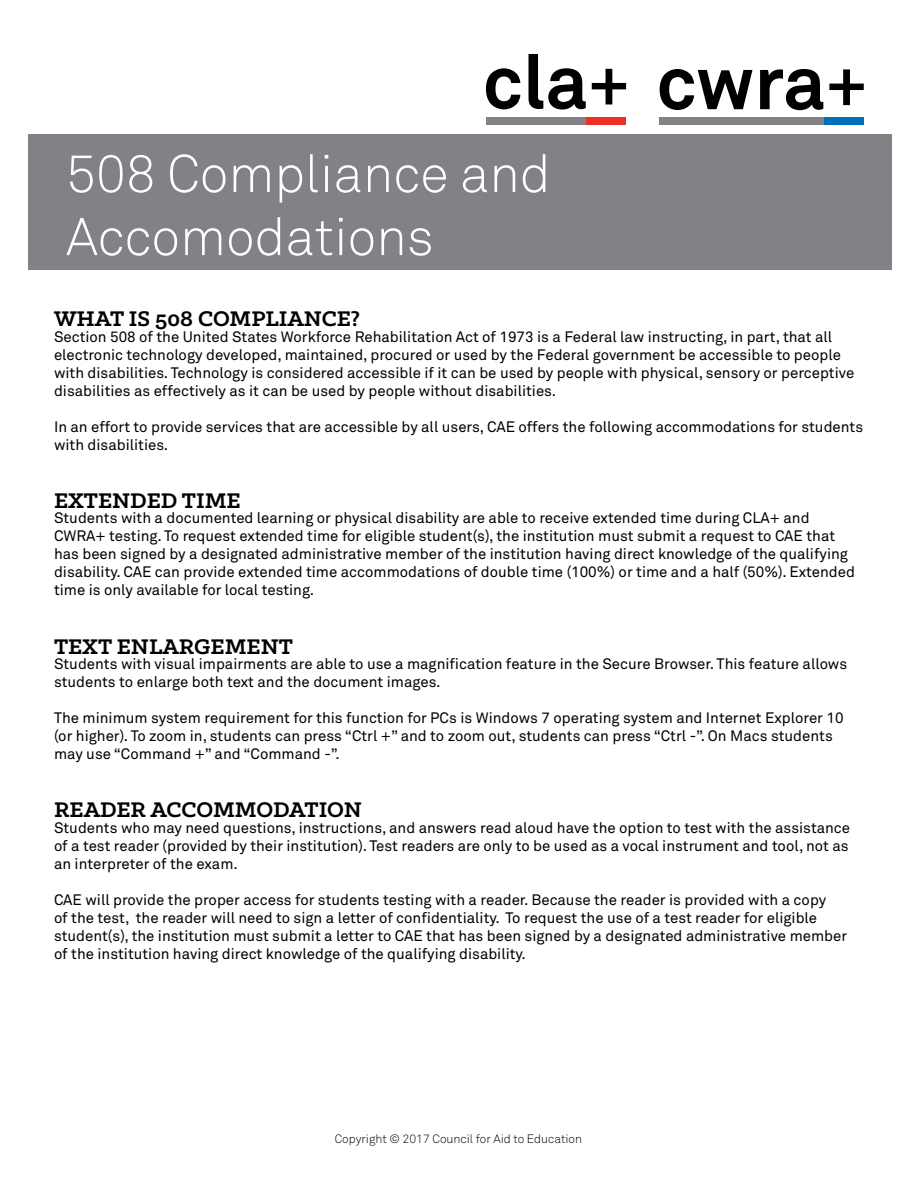
<style>
.page{position:relative;width:918px;height:1188px;background:#fff}
.page>*{position:absolute;margin:0;border:0;box-sizing:border-box;transform-origin:0 0}
.t1{font:300 52.5px/63px "Akkurat Std";color:#fff}
.t2{font:700 24px "Klinic Slab";color:#000}
.t3{font:15px/18px "Akkurat Std";color:#000}
.t4{font:300 12px "Akkurat Std";color:#000}
</style>
<div class="page">
<div style="left:28px;top:134px;width:864px;height:135px;background:#808285"></div>
<div style="left:585px;top:117px;width:41px;height:7px;background:#ed3024"></div>
<div style="left:486px;top:117px;width:99px;height:7px;background:#808285"></div>
<svg style="left:486px;top:68px;width:34px;height:41px"></svg>
<svg style="left:529px;top:54px;width:57px;height:56px"></svg>
<svg style="left:592px;top:69px;width:34px;height:35px"></svg>
<div style="left:823px;top:117px;width:41px;height:7px;background:#0070ba"></div>
<div style="left:659px;top:117px;width:164px;height:7px;background:#808285"></div>
<svg style="left:660px;top:69px;width:92px;height:41px"></svg>
<svg style="left:760px;top:69px;width:63px;height:41px"></svg>
<svg style="left:829px;top:69px;width:35px;height:36px"></svg>
<h1 class="t1" style="left:66px;top:142px;width:486px">508 Compliance and<br>Accomodations</h1>
<h2 class="t2" style="left:54px;top:303px;width:308px">WHAT IS 508 COMPLIANCE?</h2>
<p class="t3" style="left:54px;top:328px;width:802px">Section 508 of the United States Workforce Rehabilitation Act of 1973 is a Federal law instructing, in part, that all electronic technology developed, maintained, procured or used by the Federal government be accessible to people with disabilities. Technology is considered accessible if it can be used by people with physical, sensory or perceptive disabilities as effectively as it can be used by people without disabilities.</p>
<p class="t3" style="left:54px;top:418px;width:811px">In an effort to provide services that are accessible by all users, CAE offers the following accommodations for students with disabilities.</p>
<h2 class="t2" style="left:54px;top:484px;width:188px">EXTENDED TIME</h2>
<p class="t3" style="left:54px;top:509px;width:803px">Students with a documented learning or physical disability are able to receive extended time during CLA+ and CWRA+ testing. To request extended time for eligible student(s), the institution must submit a request to CAE that has been signed by a designated administrative member of the institution having direct knowledge of the qualifying disability. CAE can provide extended time accommodations of double time (100%) or time and a half (50%). Extended time is only available for local testing.</p>
<h2 class="t2" style="left:54px;top:630px;width:240px">TEXT ENLARGEMENT</h2>
<p class="t3" style="left:54px;top:655px;width:795px">Students with visual impairments are able to use a magnification feature in the Secure Browser. This feature allows students to enlarge both text and the document images.</p>
<p class="t3" style="left:54px;top:709px;width:791px">The minimum system requirement for this function for PCs is Windows 7 operating system and Internet Explorer 10 (or higher). To zoom in, students can press “Ctrl +” and to zoom out, students can press “Ctrl -”. On Macs students may use “Command +” and “Command -”.</p>
<h2 class="t2" style="left:54px;top:794px;width:309px">READER ACCOMMODATION</h2>
<p class="t3" style="left:54px;top:819px;width:798px;text-align:justify">Students who may need questions, instructions, and answers read aloud have the option to test with the assistance of a test reader (provided by their institution). Test readers are only to be used as a vocal instrument and tool, not as an interpreter of the exam.</p>
<p class="t3" style="left:54px;top:891px;width:795px">CAE will provide the proper access for students testing with a reader. Because the reader is provided with a copy<br>of the test, the reader will need to sign a letter of confidentiality. To request the use of a test reader for eligible student(s), the institution must submit a letter to CAE that has been signed by a designated administrative member of the institution having direct knowledge of the qualifying disability.</p>
<p class="t4" style="left:335px;top:1132px;width:249px">Copyright © 2017 Council for Aid to Education</p>
</div>
